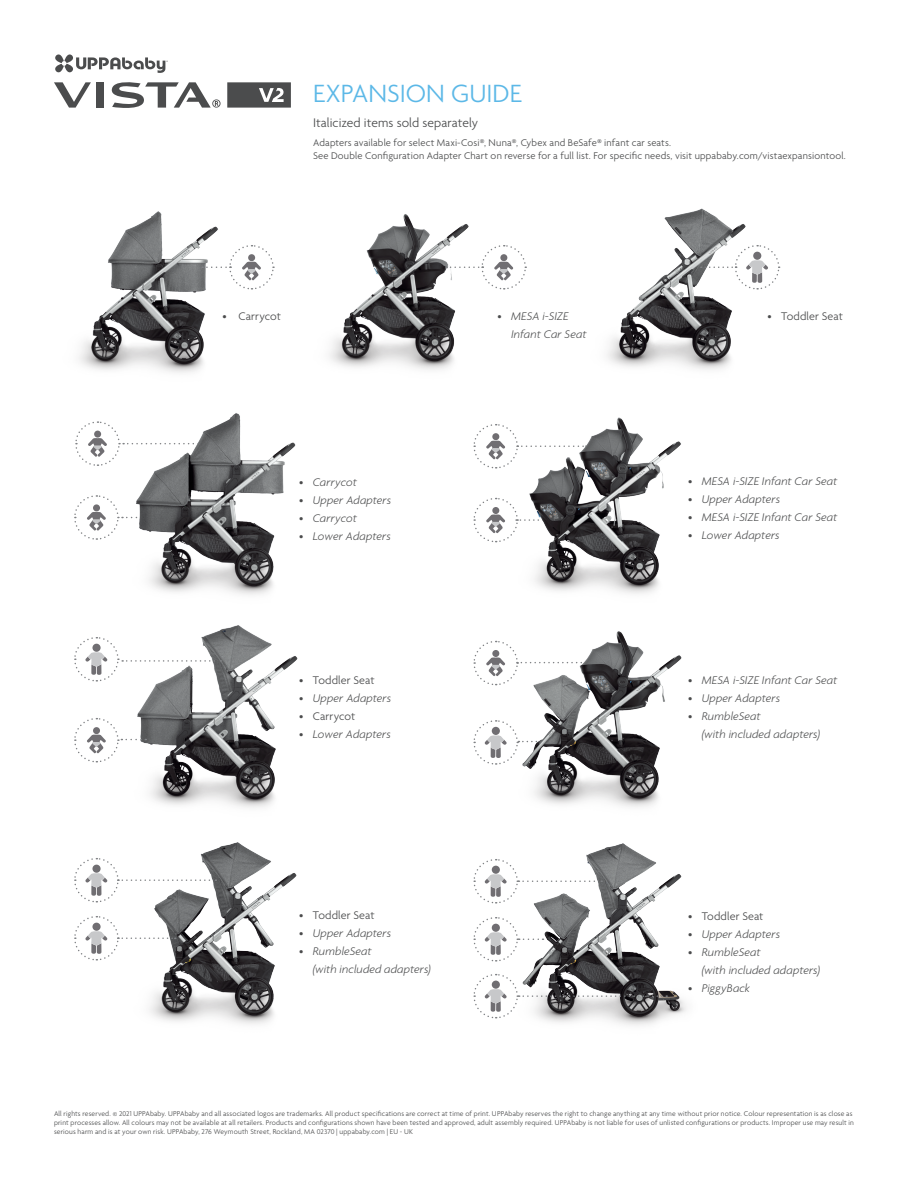
<style>
.page{position:relative;width:918px;height:1188px;background:#fff}
.page>*{position:absolute;margin:0;border:0;box-sizing:border-box;transform-origin:0 0}
.t1{font:300 27px "Agenda";color:#5cb8e7}
.Body{font:300 13.5px "Agenda";letter-spacing:.005em;color:#4b4c4d}
.t2{font:italic 300 12px/18px "Agenda";letter-spacing:.01em;color:#4b4c4d}
.t3{font:300 12px "Agenda";letter-spacing:.015em;color:#4b4c4d}
.Body_2{font:300 10.5px/12.6px "Agenda";letter-spacing:.015em;color:#4b4c4d}
.t4{font:300 7.5px/9px "Agenda";letter-spacing:.02em;color:#4b4c4d}
.s1{font-style:normal}
</style>
<div class="page">
<img style="left:531px;top:866px;width:156px;height:160px">
<img style="left:149px;top:863px;width:148px;height:161px">
<svg style="left:473px;top:916px;width:71px;height:46px"></svg>
<svg style="left:473px;top:973px;width:194px;height:46px"></svg>
<svg style="left:473px;top:866px;width:129px;height:38px"></svg>
<img style="left:473px;top:438px;width:208px;height:128px">
<img style="left:591px;top:208px;width:190px;height:230px">
<img style="left:79px;top:211px;width:139px;height:156px">
<img style="left:332px;top:214px;width:185px;height:224px">
<svg style="left:446px;top:244px;width:81px;height:46px"></svg>
<svg style="left:202px;top:244px;width:73px;height:46px"></svg>
<svg style="left:701px;top:244px;width:79px;height:46px"></svg>
<svg style="left:75px;top:423px;width:14px;height:40px"></svg>
<svg style="left:74px;top:497px;width:15px;height:42px"></svg>
<img style="left:89px;top:349px;width:277px;height:214px">
<img style="left:137px;top:563px;width:161px;height:300px">
<svg style="left:74px;top:717px;width:72px;height:46px"></svg>
<svg style="left:74px;top:636px;width:147px;height:46px"></svg>
<svg style="left:74px;top:857px;width:142px;height:46px"></svg>
<svg style="left:74px;top:915px;width:102px;height:46px"></svg>
<img style="left:473px;top:566px;width:209px;height:300px">
<svg style="left:227px;top:82px;width:64px;height:26px;background:#636465"></svg>
<svg style="left:54px;top:82px;width:37px;height:26px"></svg>
<div style="left:96px;top:82px;width:8px;height:26px;background:#4b4c4d"></div>
<svg style="left:112px;top:82px;width:109px;height:26px"></svg>
<svg style="left:55px;top:54px;width:113px;height:19px"></svg>
<h1 class="t1" style="left:313px;top:79px;width:210px">EXPANSION GUIDE</h1>
<p class="Body" style="left:313px;top:116px;width:167px">Italicized items sold separately</p>
<p class="Body_2" style="left:313px;top:137px;width:534px">Adapters available for select Maxi-Cosi®, Nuna®, Cybex and BeSafe® infant car seats.<br>See Double Configuration Adapter Chart on reverse for a full list. For specific needs, visit uppababy.com/vistaexpansiontool.</p>
<p class="t3" style="left:223px;top:309px;width:60px">• Carrycot</p>
<p class="t2" style="left:299px;top:473px;width:59px"><span class="s1">•</span> Carrycot</p>
<p class="t2" style="left:299px;top:491px;width:93px"><span class="s1">•</span> Upper Adapters</p>
<p class="t2" style="left:299px;top:509px;width:59px"><span class="s1">•</span> Carrycot</p>
<p class="t2" style="left:299px;top:527px;width:93px"><span class="s1">•</span> Lower Adapters</p>
<p class="t3" style="left:299px;top:673px;width:77px">• Toddler Seat</p>
<p class="t2" style="left:299px;top:689px;width:93px"><span class="s1">•</span> Upper Adapters</p>
<p class="t3" style="left:299px;top:709px;width:58px">• Carrycot</p>
<p class="t2" style="left:299px;top:725px;width:93px"><span class="s1">•</span> Lower Adapters</p>
<p class="t2" style="left:498px;top:307px;width:72px"><span class="s1">•</span> MESA i-SIZE</p>
<p class="t3" style="left:768px;top:309px;width:77px">• Toddler Seat</p>
<p class="t2" style="left:511px;top:325px;width:77px">Infant Car Seat</p>
<p class="t2" style="left:688px;top:472px;width:151px"><span class="s1">•</span> MESA i-SIZE Infant Car Seat</p>
<p class="t2" style="left:688px;top:490px;width:93px"><span class="s1">•</span> Upper Adapters</p>
<p class="t2" style="left:688px;top:508px;width:151px"><span class="s1">•</span> MESA i-SIZE Infant Car Seat</p>
<p class="t2" style="left:688px;top:526px;width:93px"><span class="s1">•</span> Lower Adapters</p>
<p class="t2" style="left:688px;top:671px;width:151px"><span class="s1">•</span> MESA i-SIZE Infant Car Seat</p>
<p class="t2" style="left:688px;top:689px;width:93px"><span class="s1">•</span> Upper Adapters</p>
<p class="t2" style="left:702px;top:707px;width:120px;text-indent:-14px"><span class="s1">•</span> RumbleSeat<br>(with included adapters)</p>
<p class="t3" style="left:299px;top:908px;width:77px">• Toddler Seat</p>
<p class="t2" style="left:299px;top:924px;width:93px"><span class="s1">•</span> Upper Adapters</p>
<p class="t2" style="left:313px;top:942px;width:120px;text-indent:-14px"><span class="s1">•</span> RumbleSeat<br>(with included adapters)</p>
<p class="t3" style="left:688px;top:910px;width:77px">• Toddler Seat</p>
<p class="t2" style="left:688px;top:925px;width:93px"><span class="s1">•</span> Upper Adapters</p>
<p class="t2" style="left:702px;top:943px;width:120px;text-indent:-14px"><span class="s1">•</span> RumbleSeat<br>(with included adapters)</p>
<p class="t2" style="left:688px;top:979px;width:63px"><span class="s1">•</span> PiggyBack</p>
<p class="t4" style="left:54px;top:1109px;width:801px">All rights reserved. © 2021 UPPAbaby. UPPAbaby and all associated logos are trademarks. All product specifications are correct at time of print. UPPAbaby reserves the right to change anything at any time without prior notice. Colour representation is as close as print processes allow. All colours may not be available at all retailers. Products and configurations shown have been tested and approved, adult assembly required. UPPAbaby is not liable for uses of unlisted configurations or products. Improper use may result in serious harm and is at your own risk. UPPAbaby, 276 Weymouth Street, Rockland, MA 02370 | uppababy.com | EU - UK</p>
</div>
